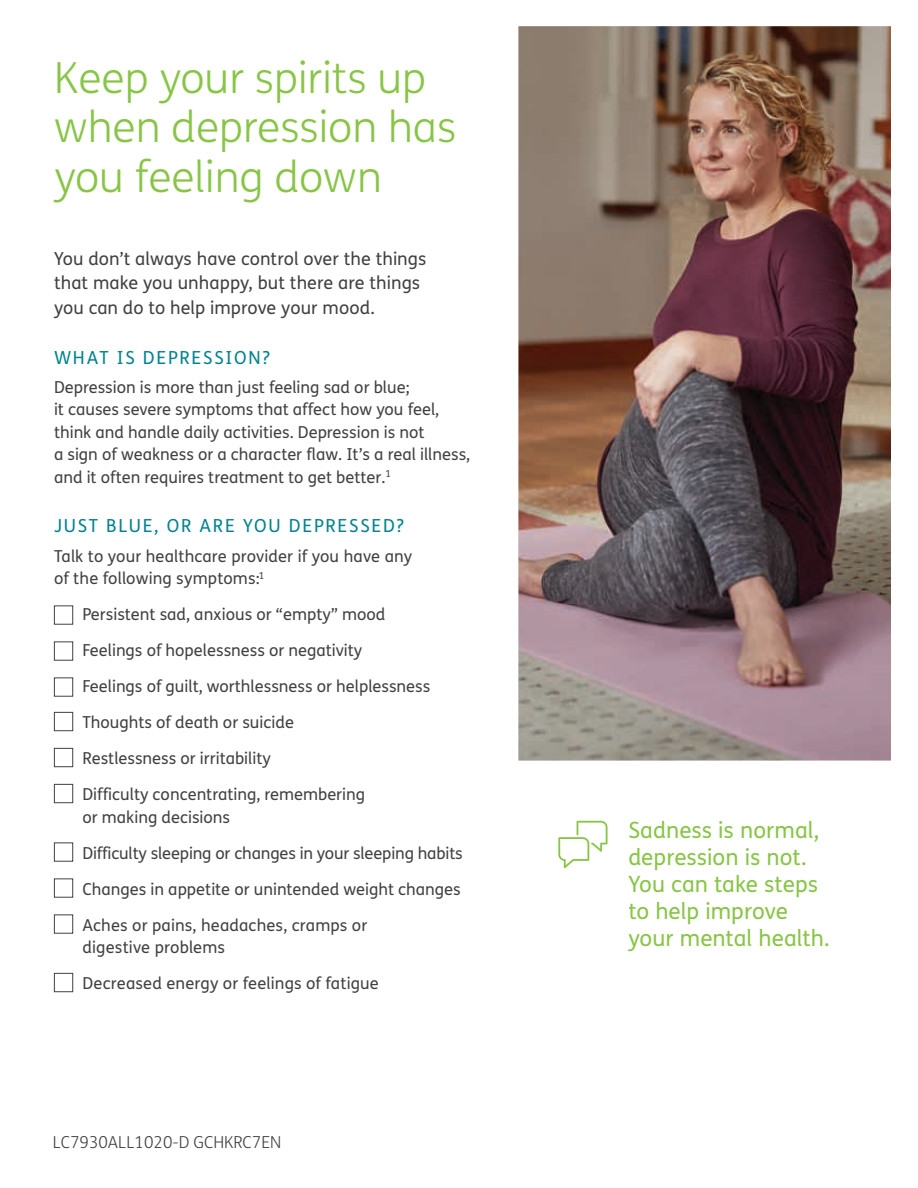
<style>
.page{position:relative;width:918px;height:1188px;background:#fff}
.page>*{position:absolute;margin:0;border:0;box-sizing:border-box;transform-origin:0 0}
.t1{font:300 42.75px/49.5px "FS Humana";color:#88c546}
.t2{font:22.5px/27px "FS Humana";color:#88c546}
.t3{font:18px/24.8px "FS Humana";color:#414142}
.t4{font:18px "FS Humana";letter-spacing:.1em;color:#008390}
.t5{font:16.5px/36px "FS Humana";color:#414142}
.t6{font:300 16.5px "FS Humana";color:#414142}
</style>
<div class="page">
<div style="left:54px;top:605px;width:19px;height:20px;background:#fff;border:1px solid #414142"></div>
<div style="left:54px;top:641px;width:19px;height:20px;background:#fff;border:1px solid #414142"></div>
<div style="left:54px;top:677px;width:19px;height:20px;background:#fff;border:1px solid #414142"></div>
<div style="left:54px;top:712px;width:19px;height:19px;background:#fff;border:1px solid #414142"></div>
<div style="left:54px;top:748px;width:19px;height:19px;background:#fff;border:1px solid #414142"></div>
<div style="left:54px;top:784px;width:19px;height:19px;background:#fff;border:1px solid #414142"></div>
<div style="left:54px;top:842px;width:19px;height:20px;background:#fff;border:1px solid #414142"></div>
<div style="left:54px;top:878px;width:19px;height:20px;background:#fff;border:1px solid #414142"></div>
<div style="left:54px;top:914px;width:19px;height:20px;background:#fff;border:1px solid #414142"></div>
<div style="left:54px;top:973px;width:19px;height:19px;background:#fff;border:1px solid #414142"></div>
<img style="left:518px;top:26px;width:373px;height:734px">
<svg style="left:558px;top:821px;width:50px;height:47px"></svg>
<h1 class="t1" style="left:54px;top:52px;width:404px">Keep your spirits up when depression has you feeling down</h1>
<p class="t3" style="left:54px;top:246px;width:374px">You don’t always have control over the things that make you unhappy, but there are things you can do to help improve your mood.</p>
<p class="t4" style="left:54px;top:345px;width:217px">WHAT IS DEPRESSION?</p>
<p class="t5" style="left:54px;top:375px;width:418px;line-height:22.5px">Depression is more than just feeling sad or blue;<br>it causes severe symptoms that affect how you feel, think and handle daily activities. Depression is not<br>a sign of weakness or a character flaw. It’s a real illness, and it often requires treatment to get better.<sup>1</sup></p>
<p class="t4" style="left:54px;top:514px;width:352px">JUST BLUE, OR ARE YOU DEPRESSED?</p>
<p class="t5" style="left:54px;top:544px;width:360px;line-height:22.5px">Talk to your healthcare provider if you have any of the following symptoms:<sup>1</sup></p>
<p class="t5" style="left:82px;top:596px;width:349px">Persistent sad, anxious or “empty” mood Feelings of hopelessness or negativity<br>Feelings of guilt, worthlessness or helplessness Thoughts of death or suicide<br>Restlessness or irritability<br>Difficulty concentrating, remembering</p>
<p class="t5" style="left:82px;top:799px;width:382px">or making decisions<br>Difficulty sleeping or changes in your sleeping habits Changes in appetite or unintended weight changes Aches or pains, headaches, cramps or</p>
<p class="t5" style="left:82px;top:929px;width:298px">digestive problems<br>Decreased energy or feelings of fatigue</p>
<p class="t6" style="left:53px;top:1131px;width:230px">LC7930ALL1020-D GCHKRC7EN</p>
<h2 class="t2" style="left:628px;top:816px;width:203px">Sadness is normal, depression is not.<br>You can take steps to help improve your mental health.</h2>
</div>
